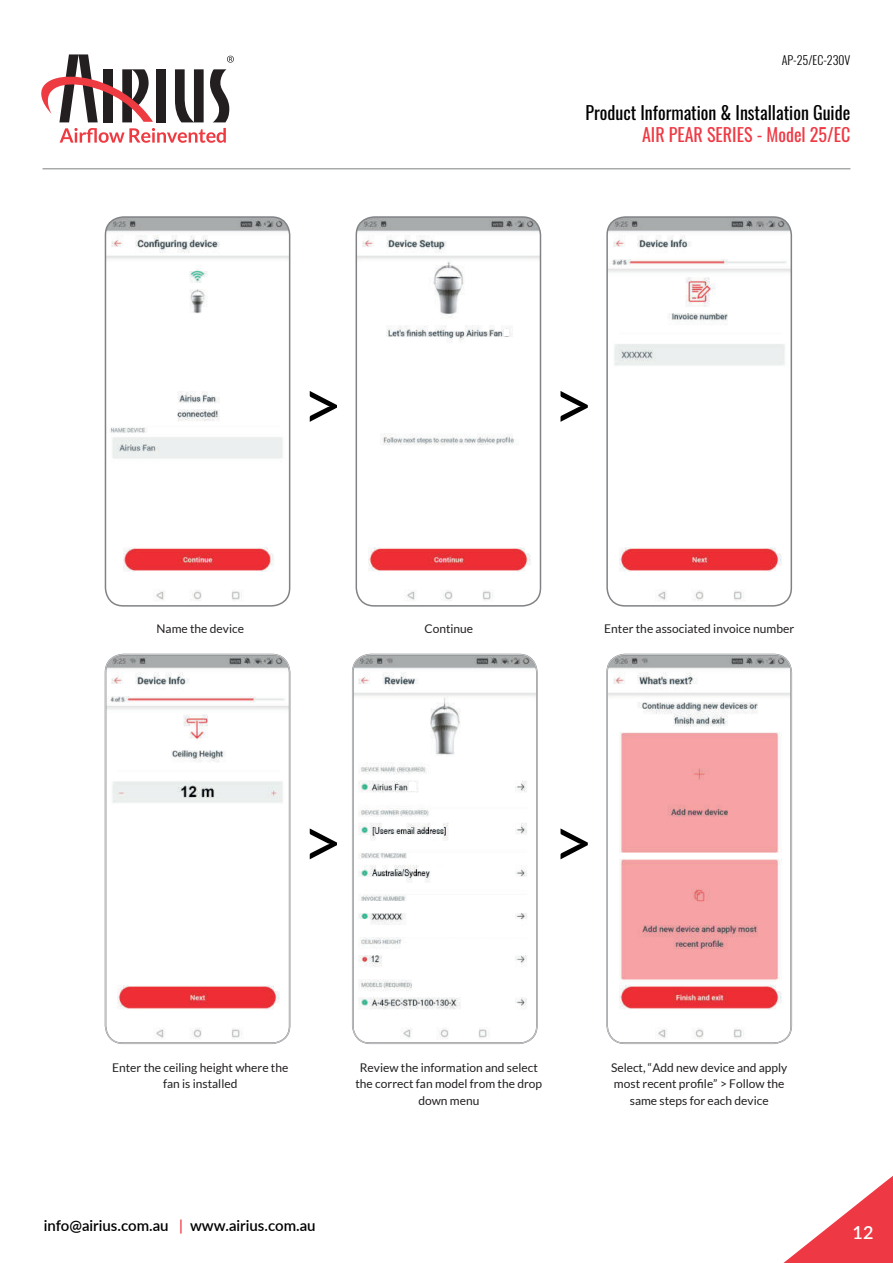
<style>
.page{position:relative;width:893px;height:1263px;background:#fff}
.page>*{position:absolute;margin:0;border:0;box-sizing:border-box;transform-origin:0 0}
.t1{font:70.5px "Lato";color:#000001}
.t2{font:18px "Oswald";color:#000001}
.t3{font:18px "Oswald";color:#ee3944}
.t4{font:600 18px "Lato";color:#fff}
.t5{font:600 15px "Lato";color:#000001}
.t6{font:12px/16.5px "Lato";color:#231f20;text-align:center}
.t7{font:300 12px "Oswald";color:#000001}
.s1{color:#ee3944}
</style>
<div class="page">
<svg style="left:783px;top:1176px;width:110px;height:87px"></svg>
<hr style="left:43px;top:168px;width:807px;height:1px;background:#7c7f81">
<div style="left:156px;top:69px;width:10px;height:53px;background:#231f20"></div>
<svg style="left:41px;top:54px;width:112px;height:68px"></svg>
<svg style="left:175px;top:69px;width:55px;height:53px"></svg>
<svg style="left:227px;top:56px;width:7px;height:7px"></svg>
<svg style="left:60px;top:128px;width:166px;height:15px"></svg>
<img style="left:105px;top:217px;width:185px;height:389px">
<div style="left:105px;top:216px;width:185px;height:391px;border:2px solid #808285;border-radius:18px"></div>
<img style="left:356px;top:217px;width:184px;height:389px">
<div style="left:356px;top:216px;width:185px;height:391px;border:2px solid #808285;border-radius:18px"></div>
<img style="left:609px;top:217px;width:182px;height:387px">
<div style="left:606px;top:216px;width:186px;height:391px;border:2px solid #808285;border-radius:18px"></div>
<svg style="left:105px;top:654px;width:185px;height:389px"></svg>
<div style="left:105px;top:654px;width:185px;height:390px;border:1px solid #c7c8ca;border-radius:18px"></div>
<svg style="left:353px;top:654px;width:184px;height:389px"></svg>
<div style="left:352px;top:654px;width:185px;height:390px;border:1px solid #c7c8ca;border-radius:18px"></div>
<svg style="left:607px;top:654px;width:184px;height:389px"></svg>
<div style="left:607px;top:654px;width:185px;height:390px;border:1px solid #c7c8ca;border-radius:18px"></div>
<div style="left:409px;top:783px;width:6px;height:8px;background:#fff"></div>
<svg style="left:504px;top:329px;width:4px;height:7px"></svg>
<p class="t7" style="left:782px;top:54px;width:70px">AP-25/EC-230V</p>
<h1 class="t1" style="left:301px;top:373px;width:42px">&gt;</h1>
<h2 class="t2" style="left:585px;top:106px;width:266px">Product Information &amp; Installation Guide</h2>
<h2 class="t3" style="left:642px;top:127px;width:210px">AIR PEAR SERIES - Model 25/EC</h2>
<h1 class="t1" style="left:552px;top:373px;width:42px">&gt;</h1>
<p class="t6" style="left:157px;top:621px;width:89px">Name the device</p>
<p class="t6" style="left:424px;top:621px;width:50px">Continue</p>
<p class="t6" style="left:604px;top:621px;width:191px">Enter the associated invoice number</p>
<h1 class="t1" style="left:301px;top:810px;width:42px">&gt;</h1>
<h1 class="t1" style="left:552px;top:810px;width:42px">&gt;</h1>
<p class="t6" style="left:112px;top:1059px;width:178px">Enter the ceiling height where the fan is installed</p>
<p class="t6" style="left:355px;top:1059px;width:188px">Review the information and select the correct fan model from the drop down menu</p>
<p class="t6" style="left:611px;top:1059px;width:178px">Select, “Add new device and apply most recent profile” &gt; Follow the same steps for each device</p>
<p class="t5" style="left:44px;top:1219px;width:273px">info@airius.com.au <span class="s1">|</span> www.airius.com.au</p>
<h2 class="t4" style="left:853px;top:1225px;width:22px">12</h2>
</div>
